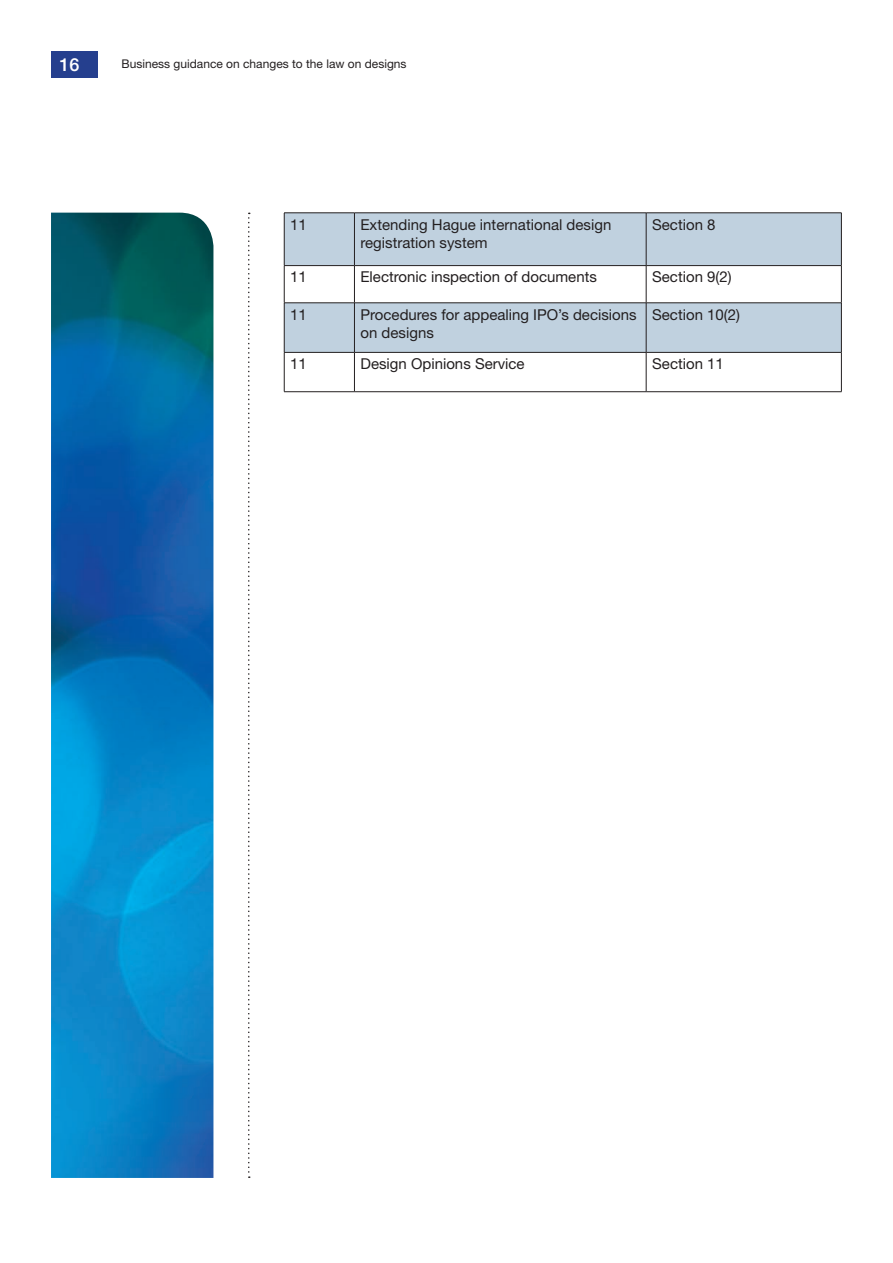
<style>
.page{position:relative;width:893px;height:1263px;background:#fff}
.page>*{position:absolute;margin:0;border:0;box-sizing:border-box;transform-origin:0 0}
.t1{font:500 18px "Helvetica Neue LT Std";color:#fff}
.body{font:15px/18px "Helvetica Neue LT Std";color:#231f20}
.t2{font:12px "Helvetica Neue LT Std";color:#231f20}
</style>
<div class="page">
<div style="left:51px;top:51px;width:46px;height:26px;background:#253f8e"></div>
<svg style="left:248px;top:213px;width:2px;height:965px"></svg>
<img style="left:51px;top:213px;width:162px;height:965px">
<div style="left:285px;top:214px;width:556px;height:51px;background:#c0d1df"></div>
<svg style="left:285px;top:266px;width:556px;height:125px"></svg>
<hr style="left:284px;top:213px;width:70px;height:1px;background:#231f20">
<hr style="left:284px;top:213px;width:1px;height:52px;background:#231f20">
<hr style="left:354px;top:213px;width:292px;height:1px;background:#231f20">
<hr style="left:354px;top:213px;width:1px;height:52px;background:#231f20">
<hr style="left:646px;top:213px;width:196px;height:1px;background:#231f20">
<hr style="left:646px;top:213px;width:1px;height:52px;background:#231f20">
<hr style="left:841px;top:213px;width:1px;height:52px;background:#231f20">
<hr style="left:284px;top:265px;width:70px;height:1px;background:#231f20">
<hr style="left:284px;top:266px;width:1px;height:37px;background:#231f20">
<hr style="left:354px;top:265px;width:292px;height:1px;background:#231f20">
<hr style="left:354px;top:266px;width:1px;height:37px;background:#231f20">
<hr style="left:646px;top:265px;width:196px;height:1px;background:#231f20">
<hr style="left:646px;top:266px;width:1px;height:37px;background:#231f20">
<hr style="left:841px;top:266px;width:1px;height:37px;background:#231f20">
<hr style="left:284px;top:303px;width:70px;height:1px;background:#231f20">
<hr style="left:284px;top:303px;width:1px;height:49px;background:#231f20">
<hr style="left:354px;top:303px;width:292px;height:1px;background:#231f20">
<hr style="left:354px;top:303px;width:1px;height:49px;background:#231f20">
<hr style="left:646px;top:303px;width:196px;height:1px;background:#231f20">
<hr style="left:646px;top:303px;width:1px;height:49px;background:#231f20">
<hr style="left:841px;top:303px;width:1px;height:49px;background:#231f20">
<hr style="left:284px;top:352px;width:70px;height:1px;background:#231f20">
<hr style="left:284px;top:353px;width:1px;height:38px;background:#231f20">
<hr style="left:354px;top:352px;width:292px;height:1px;background:#231f20">
<hr style="left:354px;top:353px;width:1px;height:38px;background:#231f20">
<hr style="left:646px;top:352px;width:196px;height:1px;background:#231f20">
<hr style="left:646px;top:353px;width:1px;height:38px;background:#231f20">
<hr style="left:841px;top:353px;width:1px;height:38px;background:#231f20">
<hr style="left:284px;top:391px;width:70px;height:1px;background:#231f20">
<hr style="left:354px;top:391px;width:292px;height:1px;background:#231f20">
<hr style="left:646px;top:391px;width:196px;height:1px;background:#231f20">
<p class="t1" style="left:60px;top:53px;width:22px">16</p>
<p class="t2" style="left:122px;top:57px;width:286px">Business guidance on changes to the law on designs</p>
<p class="body" style="left:290px;top:215px;width:18px">11</p>
<p class="body" style="left:360px;top:215px;width:252px">Extending Hague international design registration system</p>
<p class="body" style="left:652px;top:215px;width:65px">Section 8</p>
<p class="body" style="left:290px;top:268px;width:18px">11</p>
<p class="body" style="left:360px;top:268px;width:238px">Electronic inspection of documents</p>
<p class="body" style="left:652px;top:268px;width:81px">Section 9(2)</p>
<p class="body" style="left:290px;top:305px;width:18px">11</p>
<p class="body" style="left:360px;top:305px;width:278px">Procedures for appealing IPO’s decisions on designs</p>
<p class="body" style="left:652px;top:305px;width:89px">Section 10(2)</p>
<p class="body" style="left:290px;top:355px;width:18px">11</p>
<p class="body" style="left:360px;top:355px;width:166px">Design Opinions Service</p>
<p class="body" style="left:652px;top:355px;width:73px">Section 11</p>
</div>
